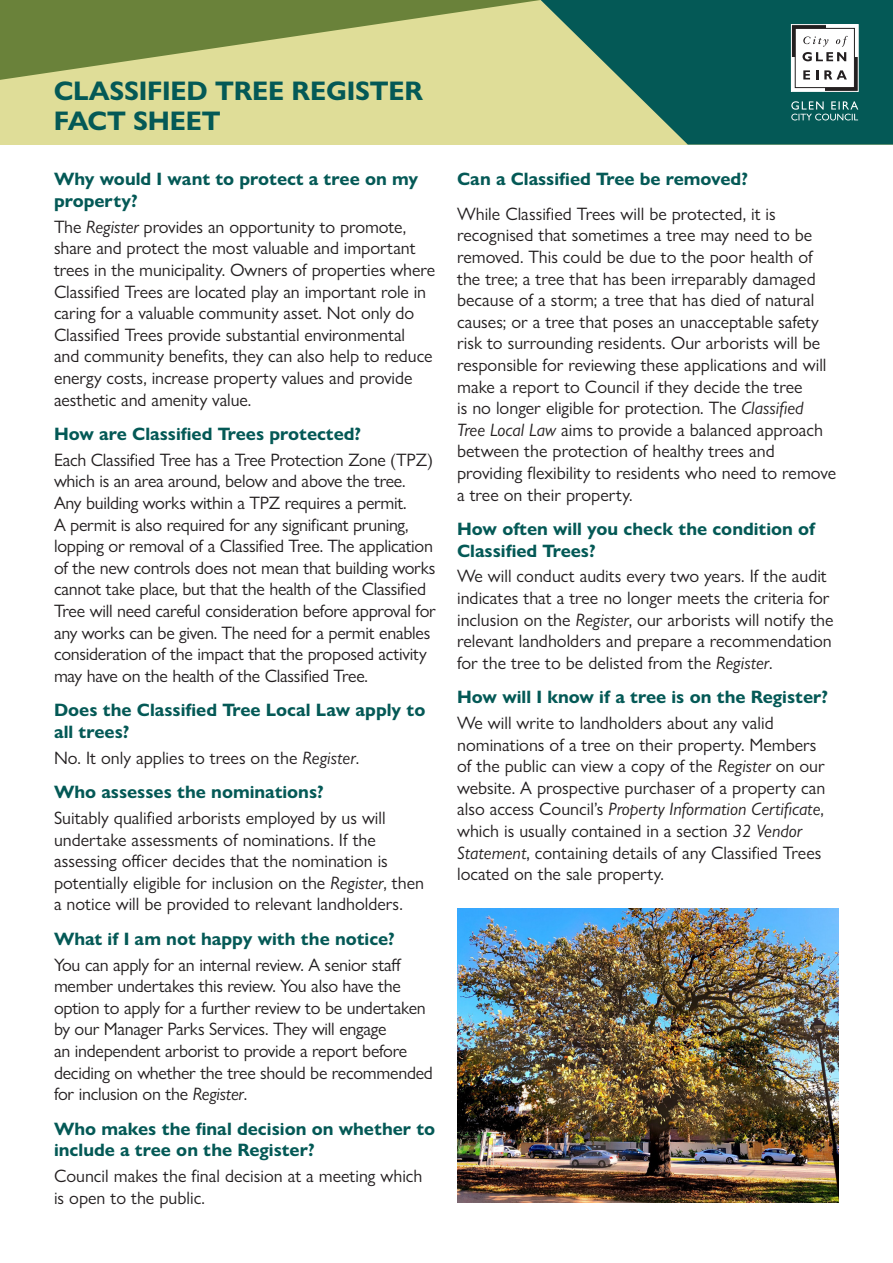
<style>
.page{position:relative;width:893px;height:1263px;background:#fff}
.page>*{position:absolute;margin:0;border:0;box-sizing:border-box;transform-origin:0 0}
.Subheading{font:700 27px/30px "Gill Sans Nova";letter-spacing:-.01em;color:#045956}
.t1{font:18px/21.6px "Gill Sans Nova";color:#231f20}
.t2{font:700 18px/21.6px "Gill Sans Nova";color:#045956}
.s1{font-style:italic}
</style>
<div class="page">
<div style="left:0;top:0;width:893px;height:145px;background:#dfdd98"></div>
<svg style="left:541px;top:0;width:352px;height:145px;fill:#045956"></svg>
<svg style="left:793px;top:26px;width:64px;height:64px"></svg>
<div style="left:791px;top:25px;width:34px;height:32px;background:#231f20"></div>
<div style="left:825px;top:57px;width:33px;height:34px;background:#231f20"></div>
<div style="left:791px;top:24px;width:68px;height:68px;border:1px solid #fff"></div>
<div style="left:795px;top:28px;width:60px;height:60px;background:#fff;border:1px solid #231f20"></div>
<svg style="left:803px;top:70px;width:7px;height:9px"></svg>
<svg style="left:816px;top:70px;width:2px;height:9px"></svg>
<svg style="left:824px;top:70px;width:23px;height:9px"></svg>
<svg style="left:802px;top:36px;width:46px;height:25px"></svg>
<svg style="left:791px;top:101px;width:67px;height:19px"></svg>
<svg style="left:0;top:0;width:541px;height:80px"></svg>
<img style="left:457px;top:909px;width:382px;height:293px">
<p class="Subheading" style="left:54px;top:76px;width:371px">CLASSIFIED TREE REGISTER<br>FACT SHEET</p>
<p class="t2" style="left:54px;top:168px;width:366px">Why would I want to protect a tree on my property?</p>
<p class="t1" style="left:54px;top:216px;width:383px">The <span class="s1">Register</span> provides an opportunity to promote, share and protect the most valuable and important trees in the municipality. Owners of properties where Classified Trees are located play an important role in caring for a valuable community asset. Not only do Classified Trees provide substantial environmental and community benefits, they can also help to reduce energy costs, increase property values and provide aesthetic and amenity value.</p>
<p class="t2" style="left:54px;top:423px;width:309px">How are Classified Trees protected?</p>
<p class="t1" style="left:54px;top:449px;width:383px">Each Classified Tree has a Tree Protection Zone (TPZ) which is an area around, below and above the tree.<br>Any building works within a TPZ requires a permit.<br>A permit is also required for any significant pruning, lopping or removal of a Classified Tree. The application of the new controls does not mean that building works cannot take place, but that the health of the Classified Tree will need careful consideration before approval for any works can be given. The need for a permit enables consideration of the impact that the proposed activity may have on the health of the Classified Tree.</p>
<p class="t2" style="left:54px;top:699px;width:373px">Does the Classified Tree Local Law apply to all trees?</p>
<p class="t1" style="left:54px;top:747px;width:307px">No. It only applies to trees on the <span class="s1">Register</span>.</p>
<p class="t2" style="left:54px;top:781px;width:271px">Who assesses the nominations?</p>
<p class="t1" style="left:54px;top:807px;width:372px">Suitably qualified arborists employed by us will undertake assessments of nominations. If the assessing officer decides that the nomination is potentially eligible for inclusion on the <span class="s1">Register</span>, then a notice will be provided to relevant landholders.</p>
<p class="t2" style="left:54px;top:928px;width:342px">What if I am not happy with the notice?</p>
<p class="t1" style="left:54px;top:953px;width:380px">You can apply for an internal review. A senior staff member undertakes this review. You also have the option to apply for a further review to be undertaken by our Manager Parks Services. They will engage<br>an independent arborist to provide a report before deciding on whether the tree should be recommended for inclusion on the <span class="s1">Register</span>.</p>
<p class="t2" style="left:54px;top:1117px;width:383px">Who makes the final decision on whether to include a tree on the Register?</p>
<p class="t1" style="left:54px;top:1165px;width:370px">Council makes the final decision at a meeting which is open to the public.</p>
<p class="t2" style="left:457px;top:168px;width:292px">Can a Classified Tree be removed?</p>
<p class="t1" style="left:457px;top:203px;width:380px">While Classified Trees will be protected, it is recognised that sometimes a tree may need to be removed. This could be due to the poor health of the tree; a tree that has been irreparably damaged because of a storm; a tree that has died of natural causes; or a tree that poses an unacceptable safety risk to surrounding residents. Our arborists will be responsible for reviewing these applications and will make a report to Council if they decide the tree<br>is no longer eligible for protection. The <span class="s1">Classified Tree Local Law</span> aims to provide a balanced approach between the protection of healthy trees and providing flexibility to residents who need to remove a tree on their property.</p>
<p class="t2" style="left:457px;top:518px;width:360px">How often will you check the condition of<br>Classified Trees?</p>
<p class="t1" style="left:457px;top:565px;width:378px">We will conduct audits every two years. If the audit indicates that a tree no longer meets the criteria for inclusion on the <span class="s1">Register</span>, our arborists will notify the relevant landholders and prepare a recommendation for the tree to be delisted from the <span class="s1">Register</span>.</p>
<p class="t2" style="left:457px;top:686px;width:372px">How will I know if a tree is on the Register?</p>
<p class="t1" style="left:457px;top:712px;width:370px">We will write to landholders about any valid nominations of a tree on their property. Members of the public can view a copy of the <span class="s1">Register</span> on our website. A prospective purchaser of a property can also access Council’s <span class="s1">Property Information Certificate</span>, which is usually contained in a section <span class="s1">32 Vendor Statement</span>, containing details of any Classified Trees located on the sale property.</p>
</div>
